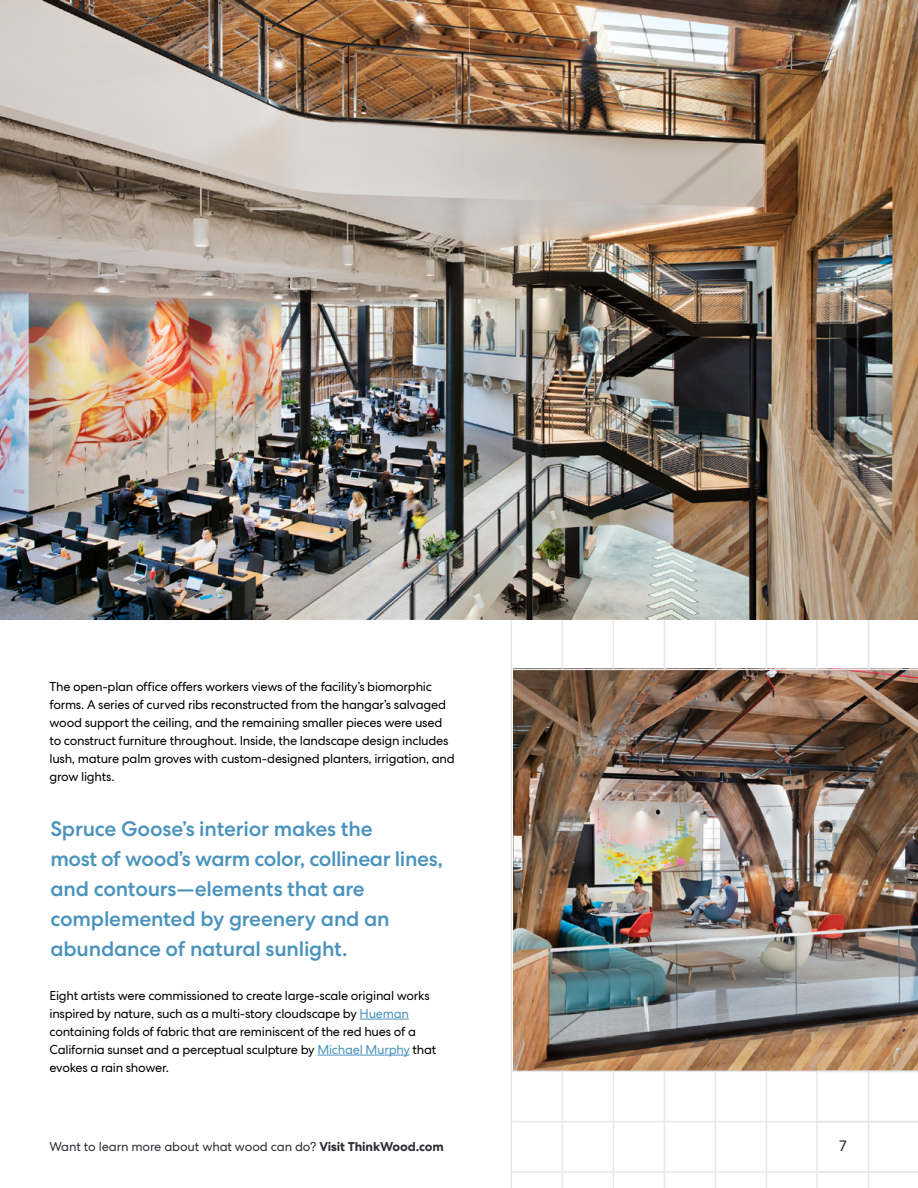
<style>
.page{position:relative;width:918px;height:1188px;background:#fff}
.page>*{position:absolute;margin:0;border:0;box-sizing:border-box;transform-origin:0 0}
.t1{font:500 21px/30px "Centra No 2";letter-spacing:-.01em;color:#4a93bc}
.t2{font:15px "Centra No 2";color:#2d2f34}
.t3{font:12.75px/18px "Centra No 2";letter-spacing:-.02em;color:#000}
.t4{font:12.75px "Centra No 2";letter-spacing:-.01em;color:#2d2f34}
.s1{color:#4a93bc}
.s2{font-weight:700}
</style>
<div class="page">
<img style="left:514px;top:670px;width:404px;height:401px">
<hr style="left:868px;top:0;width:1px;height:669px;background:#e7e8ec">
<hr style="left:868px;top:1072px;width:1px;height:116px;background:#e7e8ec">
<hr style="left:816px;top:0;width:2px;height:670px;background:#e7e8ec">
<hr style="left:816px;top:1072px;width:2px;height:116px;background:#e7e8ec">
<hr style="left:512px;top:669px;width:406px;height:1px;background:#e7e8ec">
<hr style="left:512px;top:1121px;width:406px;height:1px;background:#e7e8ec">
<hr style="left:512px;top:1171px;width:406px;height:2px;background:#e7e8ec">
<hr style="left:766px;top:0;width:1px;height:670px;background:#e7e8ec">
<hr style="left:766px;top:1072px;width:1px;height:116px;background:#e7e8ec">
<hr style="left:715px;top:0;width:1px;height:670px;background:#e7e8ec">
<hr style="left:715px;top:1072px;width:1px;height:116px;background:#e7e8ec">
<hr style="left:664px;top:0;width:1px;height:670px;background:#e7e8ec">
<hr style="left:664px;top:1072px;width:1px;height:116px;background:#e7e8ec">
<hr style="left:613px;top:0;width:1px;height:669px;background:#e7e8ec">
<hr style="left:613px;top:1072px;width:1px;height:116px;background:#e7e8ec">
<hr style="left:562px;top:0;width:1px;height:669px;background:#e7e8ec">
<hr style="left:562px;top:1072px;width:1px;height:116px;background:#e7e8ec">
<hr style="left:511px;top:0;width:1px;height:1188px;background:#e7e8ec">
<hr style="left:360px;top:1019px;width:49px;height:1px;background:#4a93bc">
<hr style="left:317px;top:1055px;width:93px;height:1px;background:#4a93bc">
<img style="left:0;top:0;width:918px;height:620px">
<hr style="left:512px;top:1071px;width:406px;height:1px;background:#e7e8ec">
<p class="t3" style="left:50px;top:678px;width:407px">The open-plan office offers workers views of the facility’s biomorphic forms. A series of curved ribs reconstructed from the hangar’s salvaged wood support the ceiling, and the remaining smaller pieces were used to construct furniture throughout. Inside, the landscape design includes lush, mature palm groves with custom-designed planters, irrigation, and grow lights.</p>
<h1 class="t1" style="left:51px;top:814px;width:394px">Spruce Goose’s interior makes the<br>most of wood’s warm color, collinear lines, and contours—elements that are complemented by greenery and an abundance of natural sunlight.</h1>
<p class="t3" style="left:50px;top:987px;width:388px">Eight artists were commissioned to create large-scale original works inspired by nature, such as a multi-story cloudscape by <span class="s1">Hueman </span>containing folds of fabric that are reminiscent of the red hues of a California sunset and a perceptual sculpture by <span class="s1">Michael Murphy</span> that evokes a rain shower.</p>
<p class="t4" style="left:50px;top:1139px;width:396px">Want to learn more about what wood can do? <span class="s2">Visit ThinkWood.com</span></p>
<p class="t2" style="left:839px;top:1138px;width:9px">7</p>
</div>
